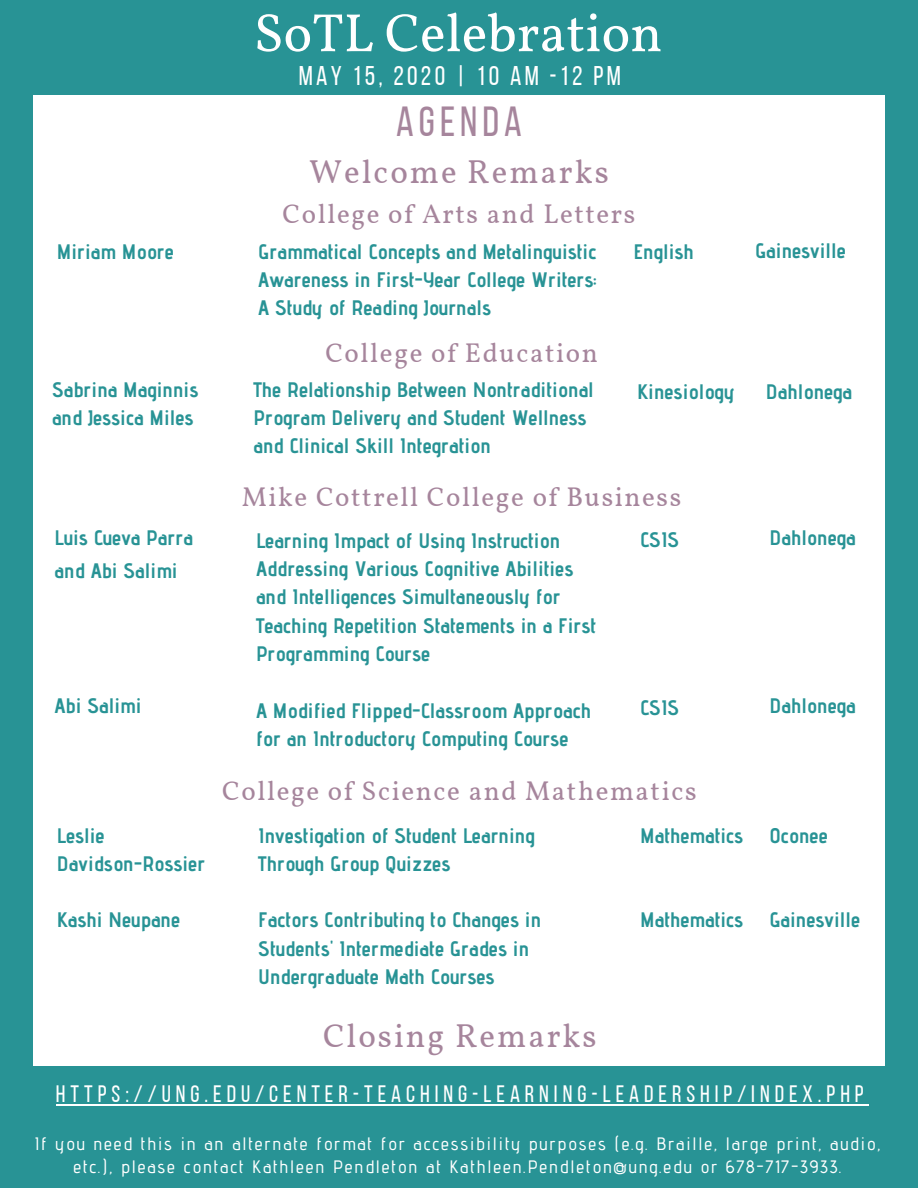
<style>
.page{position:relative;width:918px;height:1188px;background:#289395}
.page>*{position:absolute;margin:0;border:0;box-sizing:border-box;transform-origin:0 0}
.t1{font:54px "Vollkorn";color:#fff}
.t2{font:42px "Bebas Neue";letter-spacing:.12em;color:#a6859c}
.t3{font:33px "Vollkorn";letter-spacing:.06em;color:#a6859c}
.t4{font:27px "Vollkorn";letter-spacing:.06em;color:#a6859c}
.t5{font:27px "Bebas Neue";letter-spacing:.12em;color:#fff}
.t6{font:23.7px "Bebas Neue";letter-spacing:.21em;color:#fff}
.t7{font:700 21px/28.3px "Advent Pro";color:#289395}
.t8{font:500 18px/23px "Advent Pro";letter-spacing:.105em;color:#fff;text-align:center}
</style>
<div class="page">
<div style="left:33px;top:95px;width:852px;height:971px;background:#fff"></div>
<hr style="left:56px;top:1104px;width:813px;height:2px;background:#fff">
<h1 class="t1" style="left:254px;top:0;width:410px">SoTL Celebration</h1>
<p class="t5" style="left:299px;top:65px;width:323px">MAY 15, 2020 | 10 AM -12 PM</p>
<h2 class="t2" style="left:396px;top:104px;width:127px">AGENDA</h2>
<h3 class="t3" style="left:309px;top:151px;width:301px">Welcome Remarks</h3>
<p class="t4" style="left:283px;top:198px;width:354px">College of Arts and Letters</p>
<p class="t7" style="left:57px;top:237px;width:119px">Miriam Moore</p>
<p class="t7" style="left:258px;top:237px;width:340px;text-align:justify">Grammatical Concepts and Metalinguistic Awareness in First-Year College Writers:<br>A Study of Reading Journals</p>
<p class="t7" style="left:634px;top:237px;width:62px">English</p>
<p class="t7" style="left:755px;top:237px;width:92px">Gainesville</p>
<p class="t4" style="left:325px;top:336px;width:274px">College of Education</p>
<p class="t7" style="left:52px;top:375px;width:148px">Sabrina Maginnis and Jessica Miles</p>
<p class="t7" style="left:254px;top:375px;width:342px">The Relationship Between Nontraditional<br>Program Delivery and Student Wellness and Clinical Skill Integration</p>
<p class="t7" style="left:637px;top:377px;width:99px">Kinesiology</p>
<p class="t7" style="left:766px;top:377px;width:88px">Dahlonega</p>
<p class="t4" style="left:242px;top:480px;width:441px">Mike Cottrell College of Business</p>
<p class="t7" style="left:55px;top:520px;width:140px;line-height:33.6px">Luis Cueva Parra and Abi Salimi</p>
<p class="t7" style="left:55px;top:691px;width:88px">Abi Salimi</p>
<p class="t7" style="left:256px;top:526px;width:342px">Learning Impact of Using Instruction Addressing Various Cognitive Abilities and Intelligences Simultaneously for Teaching Repetition Statements in a First Programming Course</p>
<p class="t7" style="left:256px;top:696px;width:337px">A Modified Flipped-Classroom Approach for an Introductory Computing Course</p>
<p class="t7" style="left:640px;top:525px;width:41px">CSIS</p>
<p class="t7" style="left:640px;top:693px;width:41px">CSIS</p>
<p class="t7" style="left:769px;top:523px;width:88px">Dahlonega</p>
<p class="t7" style="left:769px;top:691px;width:88px">Dahlonega</p>
<p class="t4" style="left:222px;top:775px;width:476px">College of Science and Mathematics</p>
<p class="t7" style="left:57px;top:821px;width:150px">Leslie<br>Davidson-Rossier</p>
<p class="t7" style="left:57px;top:906px;width:125px">Kashi Neupane</p>
<p class="t7" style="left:258px;top:821px;width:278px">Investigation of Student Learning<br>Through Group Quizzes</p>
<p class="t7" style="left:258px;top:906px;width:284px">Factors Contributing to Changes in<br>Students' Intermediate Grades in<br>Undergraduate Math Courses</p>
<p class="t7" style="left:640px;top:821px;width:105px">Mathematics</p>
<p class="t7" style="left:640px;top:906px;width:105px">Mathematics</p>
<p class="t7" style="left:769px;top:821px;width:60px">Oconee</p>
<p class="t7" style="left:769px;top:906px;width:92px">Gainesville</p>
<h3 class="t3" style="left:323px;top:1015px;width:275px">Closing Remarks</h3>
<p class="t6" style="left:56px;top:1084px;width:809px">HTTPS://UNG.EDU/CENTER-TEACHING-LEARNING-LEADERSHIP/INDEX.PHP</p>
<p class="t8" style="left:34px;top:1132px;width:848px">If you need this in an alternate format for accessibility purposes (e.g. Braille, large print, audio, etc.), please contact Kathleen Pendleton at Kathleen.Pendleton@ung.edu or 678-717-3933.</p>
</div>
